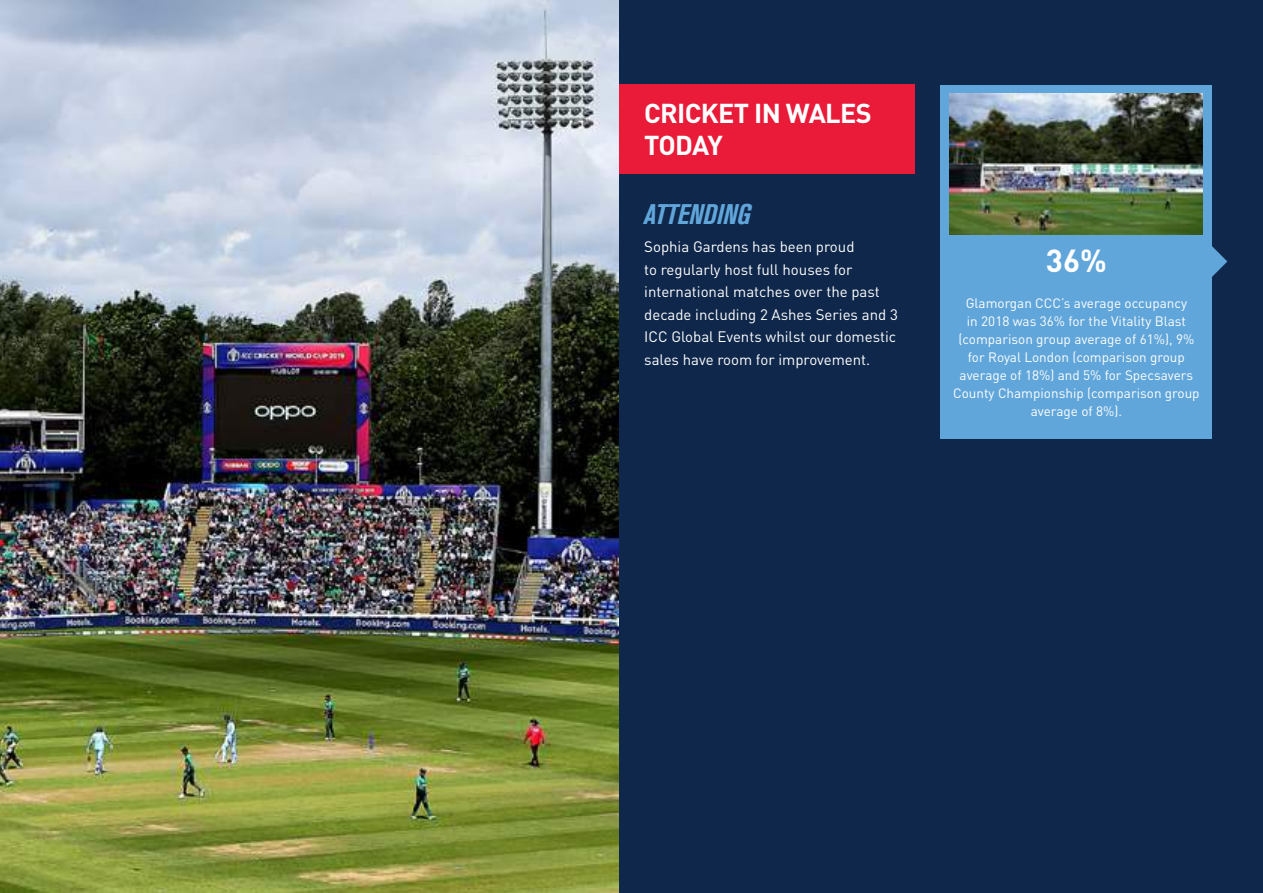
<style>
.page{position:relative;width:1263px;height:893px;background:#0e274a}
.page>*{position:absolute;margin:0;border:0;box-sizing:border-box;transform-origin:0 0}
.t1{font:700 31.5px "DIN";color:#fff}
.t2{font:italic 700 condensed 28.2px "Akzidenz Grotesk BQ";color:#61a6da}
.t3{font:700 27px/32.4px "DIN";letter-spacing:-.025em;color:#fff}
.t4{font:15px/22.5px "DIN";color:#fff}
.t5{font:13.5px/18px "DIN";color:#fff;text-align:center}
</style>
<div class="page">
<div style="left:580px;top:85px;width:335px;height:89px;background:#e91b38"></div>
<img style="left:0;top:0;width:619px;height:893px">
<svg style="left:1212px;top:246px;width:15px;height:31px"></svg>
<div style="left:941px;top:85px;width:271px;height:353px;background:#61a6da"></div>
<img style="left:950px;top:94px;width:253px;height:141px">
<h3 class="t3" style="left:644px;top:95px;width:229px">CRICKET IN WALES<br>TODAY</h3>
<h2 class="t2" style="left:644px;top:198px;width:109px">ATTENDING</h2>
<p class="t4" style="left:644px;top:235px;width:255px">Sophia Gardens has been proud<br>to regularly host full houses for international matches over the past decade including 2 Ashes Series and 3<br>ICC Global Events whilst our domestic sales have room for improvement.</p>
<h1 class="t1" style="left:1046px;top:240px;width:62px">36%</h1>
<p class="t5" style="left:953px;top:294px;width:248px">Glamorgan CCC’s average occupancy<br>in 2018 was 36% for the Vitality Blast (comparison group average of 61%), 9% for Royal London (comparison group average of 18%) and 5% for Specsavers County Championship (comparison group average of 8%).</p>
</div>
